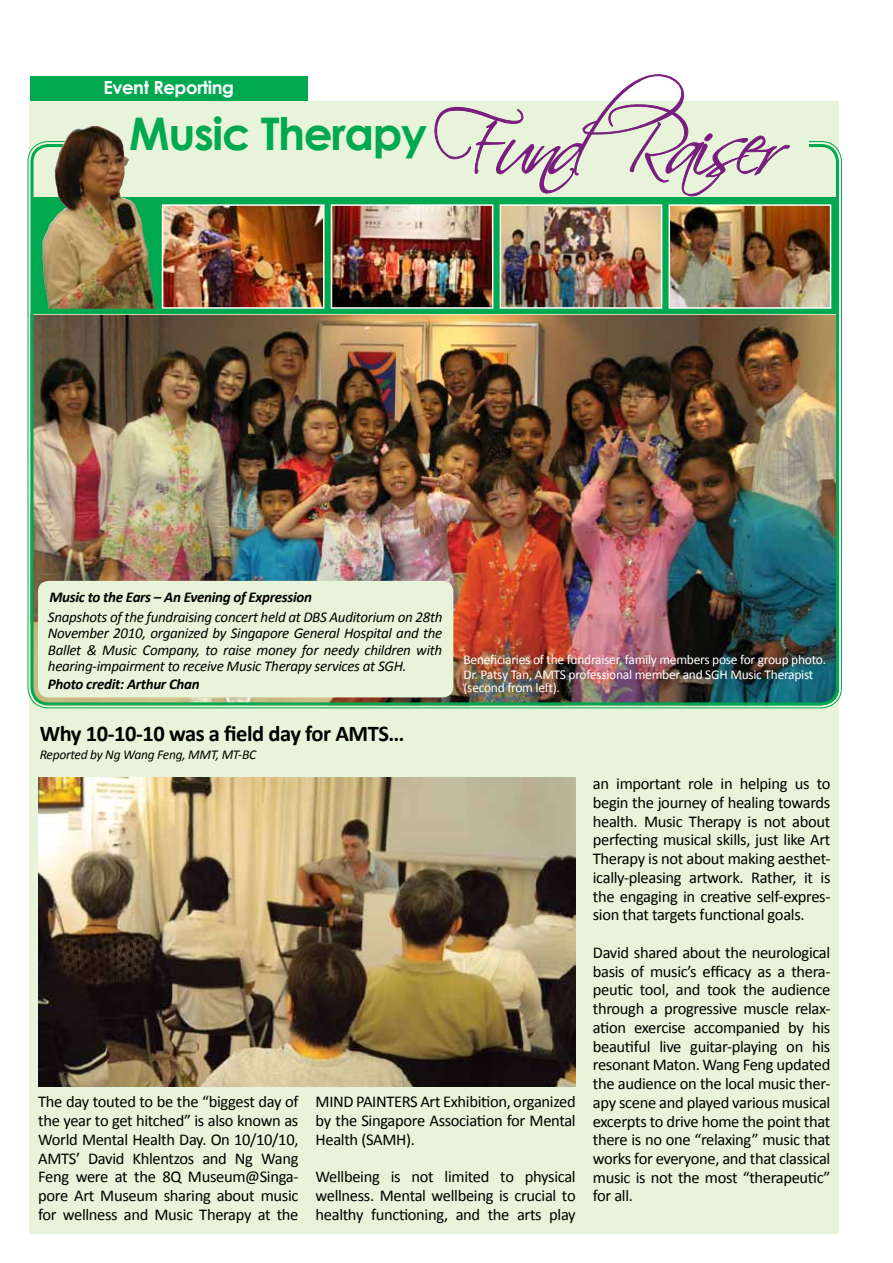
<style>
.page{position:relative;width:893px;height:1263px;background:#fff}
.page>*{position:absolute;margin:0;border:0;box-sizing:border-box;transform-origin:0 0}
.t1{font:85.8px "Scriptina";letter-spacing:-.125em;color:#781d7e}
.t2{font:700 45px "Century Gothic";letter-spacing:-.03em;color:#00a94f}
.t3{font:700 22.5px "Calibri";letter-spacing:-.02em;color:#000}
.t4{font:700 18px "Century Gothic";letter-spacing:-.02em;color:#fff}
.t5{font:16.5px/18.8px "Calibri";letter-spacing:-.02em;color:#000;text-align:justify}
.t6{font:italic 15px/16.5px "Calibri";letter-spacing:-.02em;color:#000;text-align:justify}
.t7{font:italic 700 15px "Calibri";letter-spacing:-.02em;color:#000}
.t8{font:13.5px/15px "Calibri";letter-spacing:-.02em;color:#fff}
.t9{font:italic 13.5px "Calibri";letter-spacing:-.02em;color:#000}
</style>
<div class="page">
<div style="left:30px;top:101px;width:809px;height:1132px;background:#e8f4d9"></div>
<img style="left:38px;top:777px;width:538px;height:309px">
<img style="left:31px;top:315px;width:808px;height:390px">
<svg style="left:434px;top:74px;width:356px;height:123px"></svg>
<img style="left:32px;top:198px;width:806px;height:116px">
<img style="left:672px;top:207px;width:156px;height:99px">
<div style="left:669px;top:204px;width:162px;height:105px;border:2px solid #fff"></div>
<img style="left:503px;top:207px;width:156px;height:99px">
<div style="left:500px;top:204px;width:162px;height:105px;border:2px solid #fff"></div>
<img style="left:334px;top:207px;width:156px;height:99px">
<div style="left:331px;top:204px;width:162px;height:105px;border:2px solid #fff"></div>
<img style="left:165px;top:207px;width:156px;height:99px">
<div style="left:162px;top:204px;width:162px;height:105px;border:2px solid #fff"></div>
<img style="left:52px;top:126px;width:39px;height:95px">
<div style="left:30px;top:76px;width:278px;height:25px;background:#00a94f"></div>
<div style="left:38px;top:581px;width:415px;height:116px;background:#e8f4d9;border-radius:11px"></div>
<h1 class="t1" style="left:434px;top:94px;width:348px">FundRaiser</h1>
<p class="t4" style="left:103px;top:76px;width:132px">Event Reporting</p>
<h2 class="t2" style="left:129px;top:106px;width:299px">Music Therapy</h2>
<p class="t7" style="left:49px;top:588px;width:264px">Music to the Ears – An Evening of Expression</p>
<p class="t6" style="left:48px;top:608px;width:396px">Snapshots of the fundraising concert held at DBS Auditorium on 28th November 2010, organized by Singapore General Hospital and the Ballet &amp; Music Company, to raise money for needy children with hearing-impairment to receive Music Therapy services at SGH.</p>
<p class="t7" style="left:48px;top:675px;width:153px">Photo credit: Arthur Chan</p>
<h3 class="t3" style="left:40px;top:719px;width:366px">Why 10-10-10 was a field day for AMTS…</h3>
<p class="t9" style="left:40px;top:746px;width:218px">Reported by Ng Wang Feng, MMT, MT-BC</p>
<p class="t8" style="left:463px;top:651px;width:364px">Beneficiaries of the fundraiser, family members pose for group photo.<br>Dr. Patsy Tan, AMTS professional member and SGH Music Therapist</p>
<p class="t8" style="left:463px;top:679px;width:98px">(second from left).</p>
<p class="t5" style="left:38px;top:1092px;width:262px">The day touted to be the “biggest day of the year to get hitched” is also known as World Mental Health Day. On 10/10/10, AMTS’ David Khlentzos and Ng Wang Feng were at the 8Q Museum@Singa&shy;pore Art Museum sharing about music for wellness and Music Therapy at the</p>
<p class="t5" style="left:316px;top:1091px;width:262px">MIND PAINTERS Art Exhibition, organized by the Singapore Association for Mental Health (SAMH).</p>
<p class="t5" style="left:316px;top:1166px;width:262px">Wellbeing is not limited to physical wellness. Mental wellbeing is crucial to healthy functioning, and the arts play</p>
<p class="t5" style="left:593px;top:773px;width:239px">an important role in helping us to begin the journey of healing towards health. Music Therapy is not about perfecting musical skills, just like Art Therapy is not about making aesthet&shy;ically-pleasing artwork. Rather, it is the engaging in creative self-expres&shy;sion that targets functional goals.</p>
<p class="t5" style="left:593px;top:942px;width:239px">David shared about the neurological basis of music’s efficacy as a thera&shy;peutic tool, and took the audience through a progressive muscle relax&shy;ation exercise accompanied by his beautiful live guitar-playing on his resonant Maton. Wang Feng updated the audience on the local music ther&shy;apy scene and played various musical excerpts to drive home the point that there is no one “relaxing” music that works for everyone, and that classical music is not the most “therapeutic” for all.</p>
</div>
